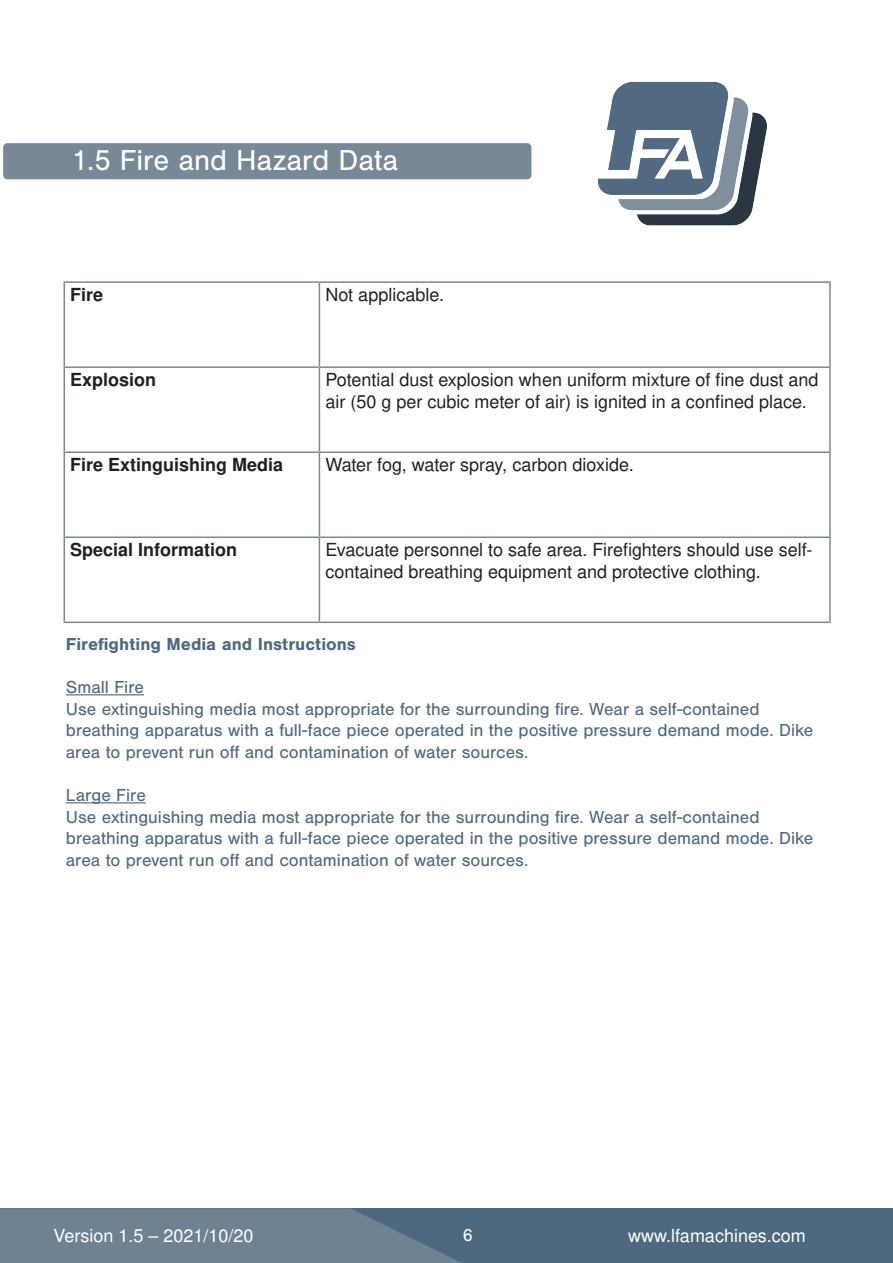
<style>
.page{position:relative;width:893px;height:1263px;background:#fff}
.page>*{position:absolute;margin:0;border:0;box-sizing:border-box;transform-origin:0 0}
.Subheading_1{font:30px "Nimbus San";color:#fff}
.t1{font:18px/21.6px "Nimbus San";color:#4e697f}
.t2{font:18px/21.6px "Nimbus San L";color:#231f20}
.t3{font:700 18px "Nimbus San L";color:#231f20}
.t4{font:18px "Nimbus San L";color:#fff}
.t5{font:700 18px "Nimbus San";color:#4e697f}
.t6{font:18px "Nimbus San";color:#fff}
</style>
<div class="page">
<div style="left:1px;top:1208px;width:892px;height:55px;background:#4e697f"></div>
<svg style="left:0;top:1208px;width:461px;height:55px;background:#6a7e8f"></svg>
<img style="left:598px;top:82px;width:169px;height:144px">
<div style="left:3px;top:143px;width:528px;height:36px;background:#778997;border-radius:4px"></div>
<hr style="left:64px;top:281px;width:255px;height:2px;background:#778997">
<hr style="left:64px;top:283px;width:1px;height:83px;background:#778997">
<hr style="left:319px;top:281px;width:512px;height:2px;background:#778997">
<hr style="left:319px;top:283px;width:1px;height:83px;background:#778997">
<hr style="left:829px;top:283px;width:2px;height:83px;background:#778997">
<hr style="left:64px;top:366px;width:255px;height:2px;background:#778997">
<hr style="left:64px;top:368px;width:1px;height:83px;background:#778997">
<hr style="left:319px;top:366px;width:512px;height:2px;background:#778997">
<hr style="left:319px;top:368px;width:1px;height:83px;background:#778997">
<hr style="left:829px;top:368px;width:2px;height:83px;background:#778997">
<hr style="left:64px;top:451px;width:255px;height:2px;background:#778997">
<hr style="left:64px;top:453px;width:1px;height:83px;background:#778997">
<hr style="left:319px;top:451px;width:512px;height:2px;background:#778997">
<hr style="left:319px;top:453px;width:1px;height:83px;background:#778997">
<hr style="left:829px;top:453px;width:2px;height:83px;background:#778997">
<hr style="left:64px;top:536px;width:255px;height:2px;background:#778997">
<hr style="left:64px;top:538px;width:1px;height:83px;background:#778997">
<hr style="left:319px;top:536px;width:512px;height:2px;background:#778997">
<hr style="left:319px;top:538px;width:1px;height:83px;background:#778997">
<hr style="left:829px;top:538px;width:2px;height:83px;background:#778997">
<hr style="left:64px;top:621px;width:255px;height:2px;background:#778997">
<hr style="left:319px;top:621px;width:512px;height:2px;background:#778997">
<hr style="left:66px;top:694px;width:78px;height:1px;background:#4e697f">
<hr style="left:66px;top:802px;width:80px;height:1px;background:#4e697f">
<p class="Subheading_1" style="left:72px;top:143px;width:328px">1.5 Fire and Hazard Data</p>
<p class="t3" style="left:70px;top:282px;width:34px">Fire</p>
<p class="t2" style="left:325px;top:283px;width:120px">Not applicable.</p>
<p class="t3" style="left:70px;top:367px;width:88px">Explosion</p>
<p class="t2" style="left:325px;top:368px;width:495px">Potential dust explosion when uniform mixture of fine dust and air (50 g per cubic meter of air) is ignited in a confined place.</p>
<p class="t3" style="left:70px;top:452px;width:214px">Fire Extinguishing Media</p>
<p class="t2" style="left:325px;top:454px;width:310px">Water fog, water spray, carbon dioxide.</p>
<p class="t3" style="left:70px;top:537px;width:168px">Special Information</p>
<p class="t2" style="left:325px;top:539px;width:489px">Evacuate personnel to safe area. Firefighters should use self&shy;contained breathing equipment and protective clothing.</p>
<p class="t5" style="left:66px;top:634px;width:292px">Firefighting Media and Instructions</p>
<p class="t1" style="left:66px;top:677px;width:80px">Small Fire</p>
<p class="t1" style="left:66px;top:698px;width:749px">Use extinguishing media most appropriate for the surrounding fire. Wear a self-contained breathing apparatus with a full-face piece operated in the positive pressure demand mode. Dike area to prevent run off and contamination of water sources.</p>
<p class="t1" style="left:66px;top:785px;width:81px">Large Fire</p>
<p class="t1" style="left:66px;top:806px;width:749px">Use extinguishing media most appropriate for the surrounding fire. Wear a self-contained breathing apparatus with a full-face piece operated in the positive pressure demand mode. Dike area to prevent run off and contamination of water sources.</p>
<p class="t4" style="left:53px;top:1222px;width:202px">Version 1.5 – 2021/10/20</p>
<p class="t6" style="left:456px;top:1225px;width:12px">6</p>
<p class="t4" style="left:628px;top:1223px;width:179px">www.lfamachines.com</p>
<p class="t6" style="left:463px;top:1225px;width:12px">6</p>
</div>
